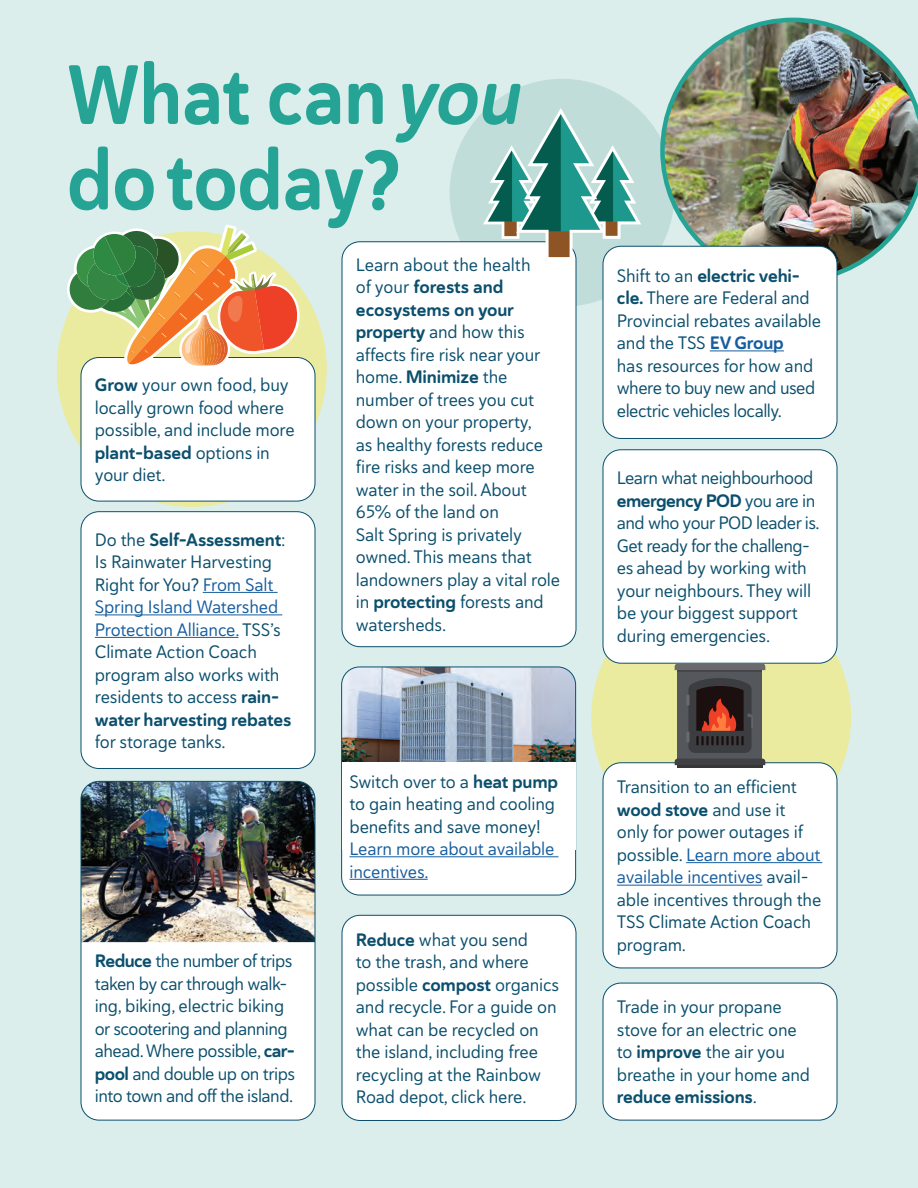
<style>
.page{position:relative;width:918px;height:1188px;background:#dbeeec}
.page>*{position:absolute;margin:0;border:0;box-sizing:border-box;transform-origin:0 0}
.t1{font:84px "Haboro Soft Con Bol";color:#25a496}
.t2{font:18px/22.5px "Haboro Soft Nor Reg";letter-spacing:-.01em;color:#0b4f6d}
.t3{font:18px/22.5px "Haboro Soft Nor Reg";letter-spacing:-.03em;color:#0b4f6d}
.s1{font-family:"Haboro Soft Con Bol It"}
.s2{font-family:"Haboro Soft Nor Bol"}
.s3{color:#175d9e}
.s4{font-family:"Haboro Soft Nor Bol";color:#175d9e}
</style>
<div class="page">
<div style="left:81px;top:512px;width:234px;height:257px;background:#fff;border-radius:18px"></div>
<hr style="left:203px;top:592px;width:75px;height:1px;background:#175d9e">
<hr style="left:95px;top:614px;width:187px;height:1px;background:#175d9e">
<hr style="left:95px;top:637px;width:144px;height:1px;background:#175d9e">
<div style="left:81px;top:511px;width:234px;height:258px;border:1px solid #0b4f6d;border-radius:18px"></div>
<div style="left:57px;top:231px;width:270px;height:276px;background:#eaeb9e;border-radius:50%"></div>
<div style="left:603px;top:983px;width:234px;height:137px;background:#fff;border-radius:18px"></div>
<div style="left:603px;top:983px;width:234px;height:137px;border:1px solid #0b4f6d;border-radius:18px"></div>
<div style="left:342px;top:915px;width:234px;height:205px;background:#fff;border-radius:18px"></div>
<div style="left:342px;top:915px;width:234px;height:206px;border:1px solid #0b4f6d;border-radius:18px"></div>
<div style="left:81px;top:358px;width:234px;height:143px;background:#fff;border-radius:18px"></div>
<div style="left:81px;top:357px;width:234px;height:144px;border:1px solid #0b4f6d;border-radius:18px"></div>
<svg style="left:65px;top:225px;width:236px;height:143px"></svg>
<div style="left:450px;top:79px;width:225px;height:228px;background:#c1ddd9;border-radius:50%"></div>
<div style="left:591px;top:584px;width:260px;height:266px;background:#eaeb9e;border-radius:50%"></div>
<img style="left:660px;top:18px;width:258px;height:265px">
<div style="left:603px;top:246px;width:234px;height:192px;background:#fff;border-radius:18px"></div>
<hr style="left:710px;top:350px;width:74px;height:1px;background:#175d9e">
<div style="left:603px;top:246px;width:234px;height:193px;border:1px solid #0b4f6d;border-radius:18px"></div>
<div style="left:342px;top:242px;width:234px;height:405px;background:#fff;border-radius:18px"></div>
<div style="left:342px;top:241px;width:234px;height:406px;border:1px solid #0b4f6d;border-radius:18px"></div>
<div style="left:603px;top:763px;width:234px;height:205px;background:#fff;border-radius:18px"></div>
<hr style="left:686px;top:862px;width:136px;height:1px;background:#175d9e">
<hr style="left:617px;top:885px;width:145px;height:1px;background:#175d9e">
<div style="left:603px;top:762px;width:234px;height:206px;border:1px solid #0b4f6d;border-radius:18px"></div>
<div style="left:603px;top:450px;width:234px;height:213px;background:#fff;border-radius:18px"></div>
<div style="left:603px;top:449px;width:234px;height:215px;border:1px solid #0b4f6d;border-radius:18px"></div>
<div style="left:342px;top:667px;width:234px;height:228px;background:#fff;border-radius:18px"></div>
<img style="left:342px;top:667px;width:234px;height:95px">
<div style="left:341px;top:667px;width:235px;height:228px;border:1px solid #0b4f6d;border-radius:18px"></div>
<div style="left:81px;top:781px;width:234px;height:339px;background:#fff;border-radius:18px"></div>
<img style="left:81px;top:781px;width:234px;height:161px">
<div style="left:81px;top:781px;width:234px;height:340px;border:1px solid #0b4f6d;border-radius:18px"></div>
<div style="left:342px;top:762px;width:233px;height:88px;background:#fff"></div>
<hr style="left:350px;top:856px;width:208px;height:1px;background:#175d9e">
<hr style="left:350px;top:879px;width:78px;height:1px;background:#175d9e">
<svg style="left:483px;top:105px;width:161px;height:157px"></svg>
<svg style="left:675px;top:664px;width:90px;height:6px"></svg>
<div style="left:678px;top:670px;width:84px;height:89px;background:#54575c"></div>
<hr style="left:678px;top:670px;width:84px;height:2px;background:#45454a">
<svg style="left:675px;top:759px;width:90px;height:6px"></svg>
<hr style="left:677px;top:765px;width:86px;height:2px;background:#363638">
<svg style="left:688px;top:678px;width:65px;height:75px;background:#49312e"></svg>
<svg style="left:686px;top:732px;width:4px;height:10px"></svg>
<svg style="left:686px;top:695px;width:4px;height:11px"></svg>
<p class="t1" style="left:67px;top:40px;width:456px">What can<span class="s1">you</span></p>
<p class="t1" style="left:67px;top:125px;width:335px">do today?</p>
<p class="t2" style="left:95px;top:373px;width:201px"><span class="s2">Grow</span> your own food, buy locally grown food where possible, and include more <span class="s2">plant-based</span> options in your diet.</p>
<p class="t2" style="left:95px;top:528px;width:198px">Do the <span class="s2">Self-Assessment</span>:<br>Is Rainwater Harvesting<br>Right for You? <span class="s3">From Salt<br>Spring Island Watershed<br>Protection Alliance.</span> TSS’s<br>Climate Action Coach program also works with residents to access <span class="s2">rain&shy;water harvesting rebates </span>for storage tanks.</p>
<p class="t3" style="left:95px;top:950px;width:202px"><span class="s2">Reduce</span> the number of trips taken by car through walk&shy;ing, biking, electric biking or scootering and planning ahead. Where possible, <span class="s2">car&shy;pool</span> and double up on trips into town and off the island.</p>
<p class="t2" style="left:356px;top:253px;width:206px">Learn about the health<br>of your <span class="s2">forests and ecosystems on your property</span> and how this affects fire risk near your home. <span class="s2">Minimize</span> the number of trees you cut down on your property,<br>as healthy forests reduce fire risks and keep more water in the soil. About<br>65% of the land on<br>Salt Spring is privately owned. This means that landowners play a vital role in <span class="s2">protecting</span> forests and watersheds.</p>
<p class="t2" style="left:350px;top:770px;width:210px">Switch over to a <span class="s2">heat pump </span>to gain heating and cooling benefits and save money!<br><span class="s3">Learn more about available incentives.</span></p>
<p class="t2" style="left:356px;top:928px;width:205px"><span class="s2">Reduce</span> what you send<br>to the trash, and where possible <span class="s2">compost</span> organics and recycle. For a guide on what can be recycled on the island, including free recycling at the Rainbow<br>Road depot, click here.</p>
<p class="t2" style="left:617px;top:264px;width:206px">Shift to an <span class="s2">electric vehi&shy;cle.</span> There are Federal and<br>Provincial rebates available and the TSS <span class="s4">EV Group<br></span>has resources for how and where to buy new and used electric vehicles locally.</p>
<p class="t2" style="left:617px;top:467px;width:204px">Learn what neighbourhood <span class="s2">emergency POD</span> you are in and who your POD leader is.<br>Get ready for the challeng&shy;es ahead by working with your neighbours. They will be your biggest support during emergencies.</p>
<p class="t2" style="left:617px;top:776px;width:206px">Transition to an efficient <span class="s2">wood stove</span> and use it only for power outages if possible. <span class="s3">Learn more about available incentives</span> avail&shy;able incentives through the<br>TSS Climate Action Coach program.</p>
<p class="t2" style="left:617px;top:996px;width:195px">Trade in your propane stove for an electric one to <span class="s2">improve</span> the air you breathe in your home and <span class="s2">reduce emissions</span>.</p>
</div>
